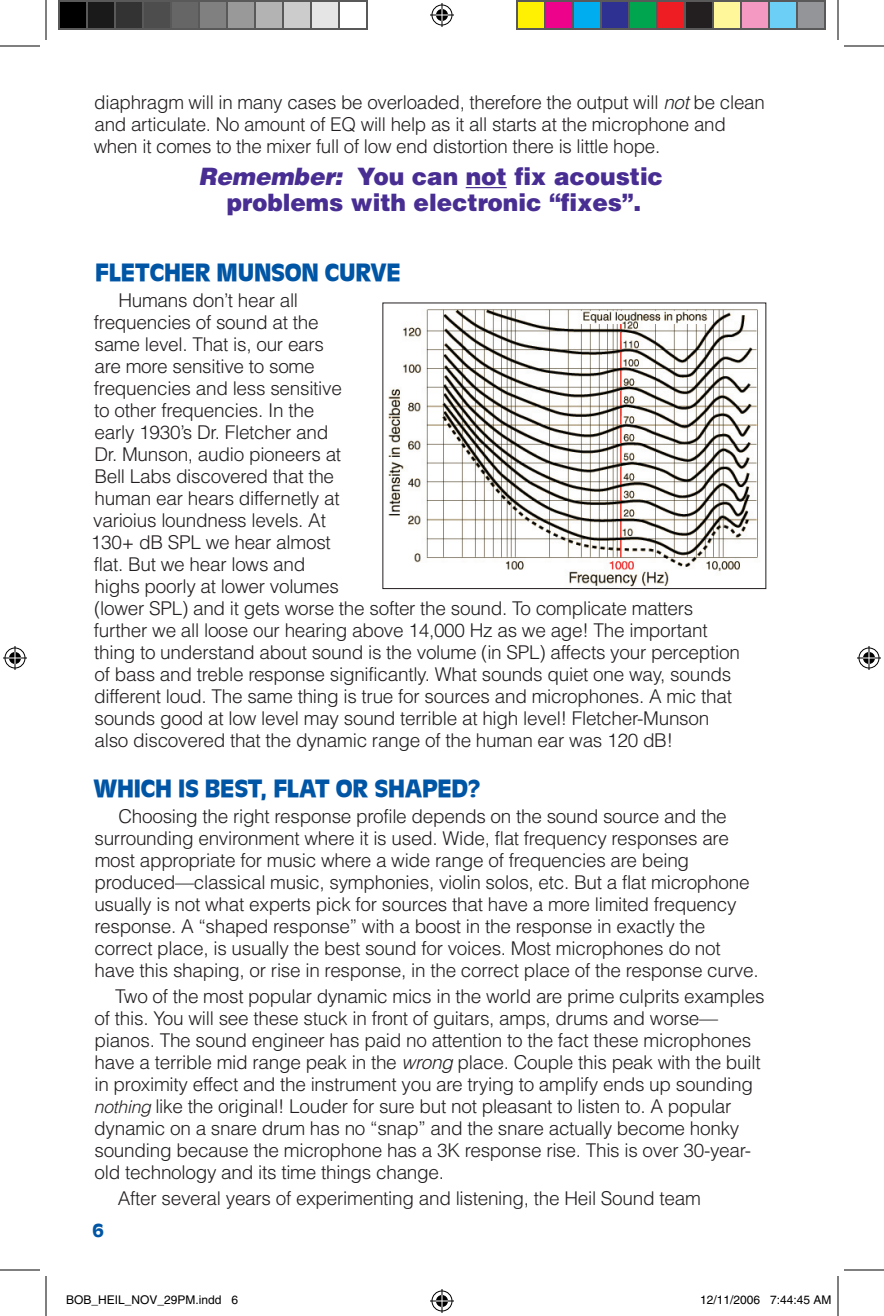
<style>
.page{position:relative;width:884px;height:1316px;background:#fff}
.page>*{position:absolute;margin:0;border:0;box-sizing:border-box;transform-origin:0 0}
.t1{font:700 26px "Antigoni Bd";letter-spacing:-.01em;color:#0155a5}
.t2{font:900 24px/26px "Helvetica";letter-spacing:-.005em;color:#482e92;text-align:center}
.t3{font:700 20px "Antigoni Bd";color:#0155a5}
.t4{font:300 19px/22px "Helvetica";letter-spacing:-.015em;color:#231f20}
.t5{font:12px "Helvetica";color:#000}
.s1{font-style:italic}
.s2{font-style:italic;font-size:17.6px}
</style>
<div class="page">
<hr style="left:466px;top:187px;width:41px;height:1px;background:#482e92">
<img style="left:388px;top:309px;width:370px;height:278px">
<hr style="left:0;top:46px;width:30px;height:1px;background:#000">
<hr style="left:854px;top:46px;width:30px;height:1px;background:#000">
<hr style="left:0;top:1270px;width:30px;height:1px;background:#000">
<hr style="left:854px;top:1270px;width:30px;height:1px;background:#000">
<hr style="left:46px;top:0;width:1px;height:30px;background:#000">
<hr style="left:46px;top:1286px;width:1px;height:30px;background:#000">
<hr style="left:838px;top:0;width:1px;height:30px;background:#000">
<hr style="left:838px;top:1286px;width:1px;height:30px;background:#000">
<hr style="left:4px;top:46px;width:36px;height:1px;background:#000">
<hr style="left:844px;top:46px;width:36px;height:1px;background:#000">
<hr style="left:4px;top:1270px;width:36px;height:1px;background:#000">
<hr style="left:844px;top:1270px;width:36px;height:1px;background:#000">
<hr style="left:46px;top:4px;width:1px;height:36px;background:#000">
<hr style="left:46px;top:1276px;width:1px;height:36px;background:#000">
<hr style="left:838px;top:4px;width:1px;height:36px;background:#000">
<hr style="left:838px;top:1276px;width:1px;height:36px;background:#000">
<svg style="left:430px;top:3px;width:24px;height:24px"></svg>
<svg style="left:430px;top:1289px;width:24px;height:24px"></svg>
<svg style="left:3px;top:646px;width:24px;height:24px"></svg>
<svg style="left:857px;top:646px;width:24px;height:24px"></svg>
<div style="left:59px;top:1px;width:28px;height:28px;background:#000"></div>
<div style="left:58px;top:0;width:30px;height:30px;border:2px solid #595959"></div>
<div style="left:87px;top:1px;width:28px;height:28px;background:#1a1a1a"></div>
<div style="left:86px;top:0;width:30px;height:30px;border:2px solid #595959"></div>
<div style="left:115px;top:1px;width:28px;height:28px;background:#333"></div>
<div style="left:114px;top:0;width:30px;height:30px;border:2px solid #595959"></div>
<div style="left:143px;top:1px;width:28px;height:28px;background:#4d4d4d"></div>
<div style="left:142px;top:0;width:30px;height:30px;border:2px solid #595959"></div>
<div style="left:171px;top:1px;width:28px;height:28px;background:#666"></div>
<div style="left:170px;top:0;width:30px;height:30px;border:2px solid #595959"></div>
<div style="left:199px;top:1px;width:28px;height:28px;background:#808080"></div>
<div style="left:198px;top:0;width:30px;height:30px;border:2px solid #595959"></div>
<div style="left:227px;top:1px;width:28px;height:28px;background:#999"></div>
<div style="left:226px;top:0;width:30px;height:30px;border:2px solid #595959"></div>
<div style="left:255px;top:1px;width:28px;height:28px;background:#b3b3b3"></div>
<div style="left:254px;top:0;width:30px;height:30px;border:2px solid #595959"></div>
<div style="left:283px;top:1px;width:28px;height:28px;background:#ccc"></div>
<div style="left:282px;top:0;width:30px;height:30px;border:2px solid #595959"></div>
<div style="left:311px;top:1px;width:28px;height:28px;background:#e5e5e5"></div>
<div style="left:310px;top:0;width:30px;height:30px;border:2px solid #595959"></div>
<div style="left:338px;top:0;width:30px;height:30px;border:2px solid #595959"></div>
<div style="left:517px;top:1px;width:28px;height:28px;background:#fff101"></div>
<div style="left:516px;top:0;width:30px;height:30px;border:2px solid #595959"></div>
<div style="left:545px;top:1px;width:28px;height:28px;background:#ed028c"></div>
<div style="left:544px;top:0;width:30px;height:30px;border:2px solid #595959"></div>
<div style="left:573px;top:1px;width:28px;height:28px;background:#00aeef"></div>
<div style="left:572px;top:0;width:30px;height:30px;border:2px solid #595959"></div>
<div style="left:601px;top:1px;width:28px;height:28px;background:#2e3092"></div>
<div style="left:600px;top:0;width:30px;height:30px;border:2px solid #595959"></div>
<div style="left:629px;top:1px;width:28px;height:28px;background:#00a54f"></div>
<div style="left:628px;top:0;width:30px;height:30px;border:2px solid #595959"></div>
<div style="left:657px;top:1px;width:28px;height:28px;background:#ee1d23"></div>
<div style="left:656px;top:0;width:30px;height:30px;border:2px solid #595959"></div>
<div style="left:685px;top:1px;width:28px;height:28px;background:#231f20"></div>
<div style="left:684px;top:0;width:30px;height:30px;border:2px solid #595959"></div>
<div style="left:713px;top:1px;width:28px;height:28px;background:#fff79a"></div>
<div style="left:712px;top:0;width:30px;height:30px;border:2px solid #595959"></div>
<div style="left:741px;top:1px;width:28px;height:28px;background:#f499c2"></div>
<div style="left:740px;top:0;width:30px;height:30px;border:2px solid #595959"></div>
<div style="left:769px;top:1px;width:28px;height:28px;background:#6bcff6"></div>
<div style="left:768px;top:0;width:30px;height:30px;border:2px solid #595959"></div>
<div style="left:797px;top:1px;width:28px;height:28px;background:#939598"></div>
<div style="left:796px;top:0;width:30px;height:30px;border:2px solid #595959"></div>
<div style="left:741px;top:1296px;width:5px;height:8px;border:1px solid #fff;border-radius:50%"></div>
<div style="left:740px;top:1295px;width:7px;height:10px;border:1px solid #fff;border-radius:50%"></div>
<div style="left:747px;top:1295px;width:6px;height:10px;border:1px solid #fff;border-radius:50%"></div>
<svg style="left:748px;top:1295px;width:5px;height:10px"></svg>
<p class="t4" style="left:94px;top:91px;width:673px">diaphragm will in many cases be overloaded, therefore the output will <span class="s1">not</span> be clean and articulate. No amount of EQ will help as it all starts at the microphone and when it comes to the mixer full of low end distortion there is little hope.</p>
<p class="t2" style="left:198px;top:163px;width:466px"><span class="s1">Remember:</span> You can not fix acoustic problems with electronic “fixes”.</p>
<h1 class="t1" style="left:95px;top:255px;width:307px">FLETCHER MUNSON CURVE</h1>
<p class="t4" style="left:91px;top:289px;width:651px;text-indent:27px">Humans don’t hear all<br>frequencies of sound at the<br>same level. That is, our ears<br>are more sensitive to some<br>frequencies and less sensitive<br>to other frequencies. In the<br>early 1930’s Dr. Fletcher and<br>Dr. Munson, audio pioneers at<br>Bell Labs discovered that the<br>human ear hears differnetly at<br>varioius loundness levels. At<br>130+ dB SPL we hear almost<br>flat. But we hear lows and<br>highs poorly at lower volumes<br>(lower SPL) and it gets worse the softer the sound. To complicate matters further we all loose our hearing above 14,000 Hz as we age! The important thing to understand about sound is the volume (in SPL) affects your perception of bass and treble response significantly. What sounds quiet one way, sounds different loud. The same thing is true for sources and microphones. A mic that sounds good at low level may sound terrible at high level! Fletcher-Munson also discovered that the dynamic range of the human ear was 120 dB!</p>
<h1 class="t1" style="left:94px;top:771px;width:389px">WHICH IS BEST, FLAT OR SHAPED?</h1>
<p class="t4" style="left:94px;top:805px;width:666px;text-indent:24px">Choosing the right response profile depends on the sound source and the surrounding environment where it is used. Wide, flat frequency responses are most appropriate for music where a wide range of frequencies are being produced—classical music, symphonies, violin solos, etc. But a flat microphone usually is not what experts pick for sources that have a more limited frequency response. A “shaped response” with a boost in the response in exactly the correct place, is usually the best sound for voices. Most microphones do not have this shaping, or rise in response, in the correct place of the response curve.</p>
<p class="t4" style="left:94px;top:985px;width:672px;text-indent:21px">Two of the most popular dynamic mics in the world are prime culprits examples of this. You will see these stuck in front of guitars, amps, drums and worse— pianos. The sound engineer has paid no attention to the fact these microphones have a terrible mid range peak in the <span class="s1">wrong</span> place. Couple this peak with the built in proximity effect and the instrument you are trying to amplify ends up sounding <span class="s2">nothing</span> like the original! Louder for sure but not pleasant to listen to. A popular dynamic on a snare drum has no “snap” and the snare actually become honky sounding because the microphone has a 3K response rise. This is over 30-year&shy;old technology and its time things change.</p>
<p class="t4" style="left:118px;top:1187px;width:584px">After several years of experimenting and listening, the Heil Sound team</p>
<p class="t3" style="left:92px;top:1217px;width:13px">6</p>
<p class="t5" style="left:66px;top:1293px;width:174px">BOB_HEIL_NOV_29PM.indd 6</p>
<p class="t5" style="left:700px;top:1293px;width:133px">12/11/2006 7:44:45 AM</p>
</div>
